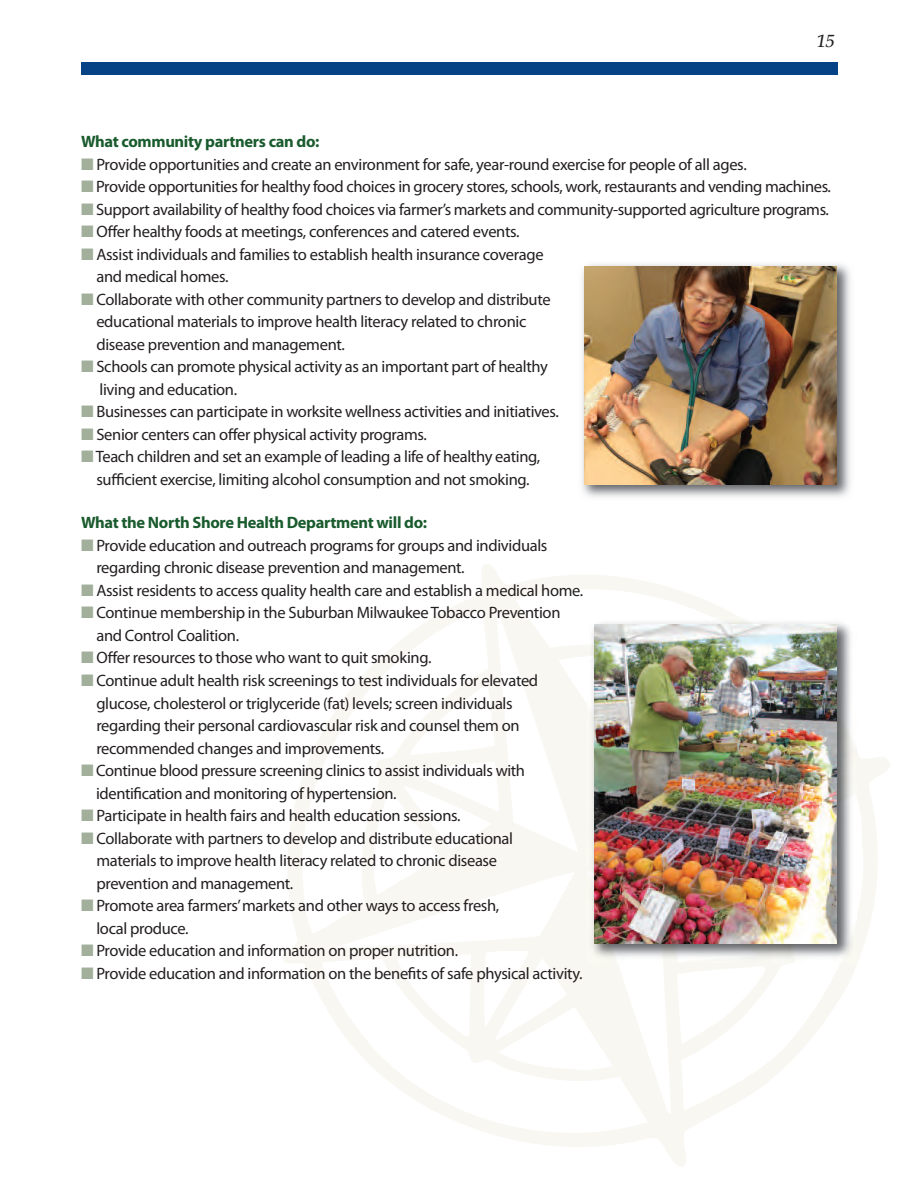
<style>
.page{position:relative;width:918px;height:1188px;background:#fff}
.page>*{position:absolute;margin:0;border:0;box-sizing:border-box;transform-origin:0 0}
.t1{font:italic 500 18px "Palatino LT Std";color:#231f20}
.t2{font:16.5px/22.5px "Myriad Pro";letter-spacing:-.02em;color:#231f20}
.t3{font:700 16.5px "Myriad Pro";letter-spacing:-.02em;color:#1a5b2e}
.s1{color:#a1af9b}
</style>
<div class="page">
<div style="left:81px;top:63px;width:756px;height:12px;background:#054286"></div>
<img style="left:582px;top:264px;width:268px;height:233px">
<img style="left:585px;top:266px;width:252px;height:218px">
<img style="left:588px;top:618px;width:268px;height:345px">
<img style="left:594px;top:625px;width:243px;height:318px">
<p class="t1" style="left:817px;top:34px;width:19px">15</p>
<p class="t3" style="left:81px;top:136px;width:240px">What community partners can do:</p>
<p class="t2" style="left:81px;top:154px;width:667px"><span class="s1">■</span> Provide opportunities and create an environment for safe, year-round exercise for people of all ages.</p>
<p class="t2" style="left:81px;top:177px;width:752px"><span class="s1">■</span> Provide opportunities for healthy food choices in grocery stores, schools, work, restaurants and vending machines.</p>
<p class="t2" style="left:81px;top:199px;width:750px"><span class="s1">■</span> Support availability of healthy food choices via farmer’s markets and community-supported agriculture programs.</p>
<p class="t2" style="left:81px;top:222px;width:440px"><span class="s1">■</span> Offer healthy foods at meetings, conferences and catered events.</p>
<p class="t2" style="left:96px;top:244px;width:449px;text-indent:-15px"><span class="s1">■</span> Assist individuals and families to establish health insurance coverage and medical homes.</p>
<p class="t2" style="left:96px;top:289px;width:456px;text-indent:-15px"><span class="s1">■</span> Collaborate with other community partners to develop and distribute educational materials to improve health literacy related to chronic disease prevention and management.</p>
<p class="t2" style="left:100px;top:357px;width:450px;text-indent:-19px"><span class="s1">■</span> Schools can promote physical activity as an important part of healthy living and education.</p>
<p class="t2" style="left:81px;top:402px;width:480px"><span class="s1">■</span> Businesses can participate in worksite wellness activities and initiatives.</p>
<p class="t2" style="left:81px;top:424px;width:347px"><span class="s1">■</span> Senior centers can offer physical activity programs.</p>
<p class="t2" style="left:81px;top:447px;width:461px;text-align:center"><span class="s1">■</span>Teach children and set an example of leading a life of healthy eating, sufficient exercise, limiting alcohol consumption and not smoking.</p>
<p class="t3" style="left:81px;top:517px;width:348px">What the North Shore Health Department will do:</p>
<p class="t2" style="left:96px;top:535px;width:453px;text-indent:-15px"><span class="s1">■</span> Provide education and outreach programs for groups and individuals regarding chronic disease prevention and management.</p>
<p class="t2" style="left:81px;top:581px;width:504px"><span class="s1">■</span> Assist residents to access quality health care and establish a medical home.</p>
<p class="t2" style="left:96px;top:603px;width:466px;text-indent:-15px"><span class="s1">■</span> Continue membership in the Suburban Milwaukee Tobacco Prevention and Control Coalition.</p>
<p class="t2" style="left:81px;top:648px;width:352px"><span class="s1">■</span> Offer resources to those who want to quit smoking.</p>
<p class="t2" style="left:96px;top:671px;width:443px;text-indent:-15px"><span class="s1">■</span> Continue adult health risk screenings to test individuals for elevated glucose, cholesterol or triglyceride (fat) levels; screen individuals regarding their personal cardiovascular risk and counsel them on recommended changes and improvements.</p>
<p class="t2" style="left:96px;top:761px;width:430px;text-indent:-15px"><span class="s1">■</span> Continue blood pressure screening clinics to assist individuals with identification and monitoring of hypertension.</p>
<p class="t2" style="left:81px;top:806px;width:381px"><span class="s1">■</span> Participate in health fairs and health education sessions.</p>
<p class="t2" style="left:96px;top:828px;width:418px;text-indent:-15px"><span class="s1">■</span> Collaborate with partners to develop and distribute educational materials to improve health literacy related to chronic disease prevention and management.</p>
<p class="t2" style="left:96px;top:896px;width:405px;text-indent:-15px"><span class="s1">■</span> Promote area farmers’ markets and other ways to access fresh, local produce.</p>
<p class="t2" style="left:81px;top:941px;width:379px"><span class="s1">■</span> Provide education and information on proper nutrition.</p>
<p class="t2" style="left:81px;top:963px;width:503px"><span class="s1">■</span> Provide education and information on the benefits of safe physical activity.</p>
</div>
